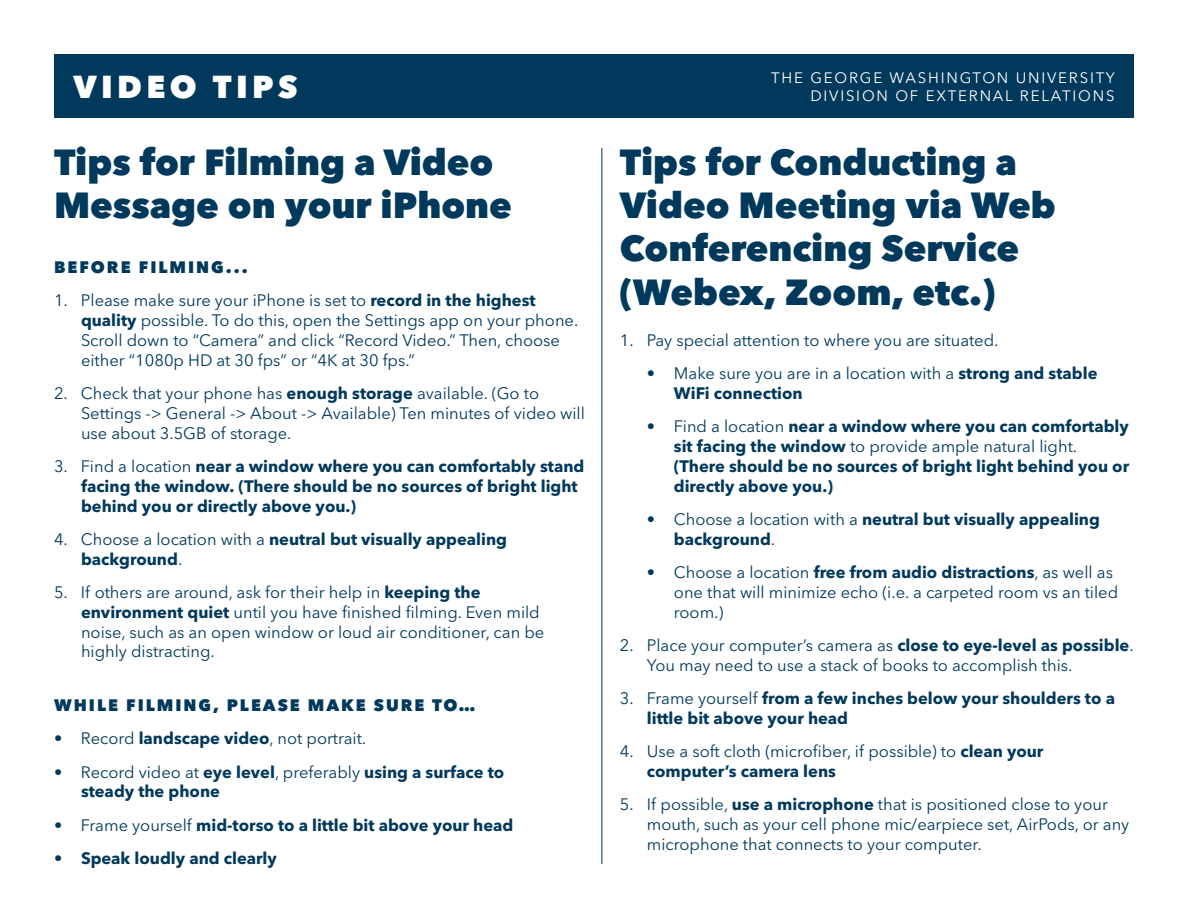
<style>
.page{position:relative;width:1188px;height:918px;background:#fff}
.page>*{position:absolute;margin:0;border:0;box-sizing:border-box;transform-origin:0 0}
.t1{font:800 36px/43.2px "Avenir Next LT Pro";color:#00395c}
.t2{font:800 31.5px "Avenir Next LT Pro";letter-spacing:.14em;color:#fff}
.bullets{font:16.5px/19.8px "Avenir Next LT Pro";color:#00395c}
.bullets-2{font:700 16.5px/19.8px "Avenir Next LT Pro";color:#00395c}
.sub_bullets{font:700 16.5px/19.8px "Avenir Next LT Pro";color:#00395c}
.sub_bullets-2{font:16.5px/19.8px "Avenir Next LT Pro";color:#00395c}
.t3{font:800 16.5px "Avenir Next LT Pro";letter-spacing:.12em;color:#00395c}
.t4{font:15px/18px "Avenir Next LT Pro";letter-spacing:.12em;color:#fff;text-align:right}
.s1{font-weight:700}
.s2{font-weight:400}
</style>
<div class="page">
<hr style="left:602px;top:148px;width:1px;height:716px;background:#00395c">
<div style="left:54px;top:54px;width:1080px;height:64px;background:#00395c"></div>
<p class="t2" style="left:73px;top:67px;width:226px">VIDEO TIPS</p>
<p class="t4" style="left:771px;top:68px;width:345px">THE GEORGE WASHINGTON UNIVERSITY<br>DIVISION OF EXTERNAL RELATIONS</p>
<p class="t1" style="left:54px;top:140px;width:459px">Tips for Filming a Video<br>Message on your iPhone</p>
<p class="t3" style="left:54px;top:257px;width:195px">BEFORE FILMING...</p>
<p class="bullets" style="left:81px;top:291px;width:499px;text-indent:-27px">1. Please make sure your iPhone is set to <span class="s1">record in the highest quality</span> possible. To do this, open the Settings app on your phone.<br>Scroll down to “Camera” and click “Record Video.” Then, choose either “1080p HD at 30 fps” or “4K at 30 fps.”</p>
<p class="bullets" style="left:81px;top:384px;width:505px;text-indent:-27px">2. Check that your phone has <span class="s1">enough storage</span> available. (Go to<br>Settings -&gt; General -&gt; About -&gt; Available) Ten minutes of video will use about 3.5GB of storage.</p>
<p class="bullets-2" style="left:81px;top:456px;width:505px;text-indent:-27px"><span class="s2">3. Find a location</span> near a window where you can comfortably stand facing the window. (There should be no sources of bright light behind you or directly above you.)</p>
<p class="bullets-2" style="left:81px;top:529px;width:428px;text-indent:-27px"><span class="s2">4. Choose a location with a</span> neutral but visually appealing background<span class="s2">.</span></p>
<p class="bullets" style="left:81px;top:582px;width:465px;text-indent:-27px">5. If others are around, ask for their help in <span class="s1">keeping the environment quiet</span> until you have finished filming. Even mild noise, such as an open window or loud air conditioner, can be highly distracting.</p>
<p class="t3" style="left:54px;top:695px;width:423px">WHILE FILMING, PLEASE MAKE SURE TO…</p>
<p class="bullets" style="left:54px;top:729px;width:314px">• Record <span class="s1">landscape video</span>, not portrait.</p>
<p class="bullets-2" style="left:81px;top:762px;width:425px;text-indent:-27px"><span class="s2">• Record video at</span> eye level<span class="s2">, preferably</span> using a surface to steady the phone</p>
<p class="bullets-2" style="left:54px;top:815px;width:461px"><span class="s2">• Frame yourself</span> mid-torso to a little bit above your head</p>
<p class="bullets-2" style="left:54px;top:848px;width:224px"><span class="s2">•</span> Speak loudly and clearly</p>
<p class="t1" style="left:620px;top:140px;width:437px">Tips for Conducting a<br>Video Meeting via Web<br>Conferencing Service (Webex, Zoom, etc.)</p>
<p class="bullets" style="left:620px;top:330px;width:380px">1. Pay special attention to where you are situated.</p>
<p class="sub_bullets-2" style="left:674px;top:364px;width:425px;text-indent:-27px">• Make sure you are in a location with a <span class="s1">strong and stable<br>WiFi connection</span></p>
<p class="sub_bullets" style="left:674px;top:417px;width:457px;text-indent:-27px"><span class="s2">• Find a location</span> near a window where you can comfortably sit facing the window <span class="s2">to provide ample natural light. </span>(There should be no sources of bright light behind you or directly above you.)</p>
<p class="sub_bullets" style="left:674px;top:509px;width:428px;text-indent:-27px"><span class="s2">• Choose a location with a</span> neutral but visually appealing background<span class="s2">.</span></p>
<p class="sub_bullets-2" style="left:674px;top:563px;width:446px;text-indent:-27px">• Choose a location <span class="s1">free from audio distractions</span>, as well as one that will minimize echo (i.e. a carpeted room vs an tiled room.)</p>
<p class="bullets" style="left:647px;top:636px;width:488px;text-indent:-27px">2. Place your computer’s camera as <span class="s1">close to eye-level as possible</span>.<br>You may need to use a stack of books to accomplish this.</p>
<p class="bullets-2" style="left:647px;top:688px;width:470px;text-indent:-27px"><span class="s2">3. Frame yourself</span> from a few inches below your shoulders to a little bit above your head</p>
<p class="bullets" style="left:647px;top:742px;width:398px;text-indent:-27px">4. Use a soft cloth (microfiber, if possible) to <span class="s1">clean your computer’s camera lens</span></p>
<p class="bullets" style="left:647px;top:795px;width:484px;text-indent:-27px">5. If possible, <span class="s1">use a microphone</span> that is positioned close to your mouth, such as your cell phone mic/earpiece set, AirPods, or any microphone that connects to your computer.</p>
</div>
